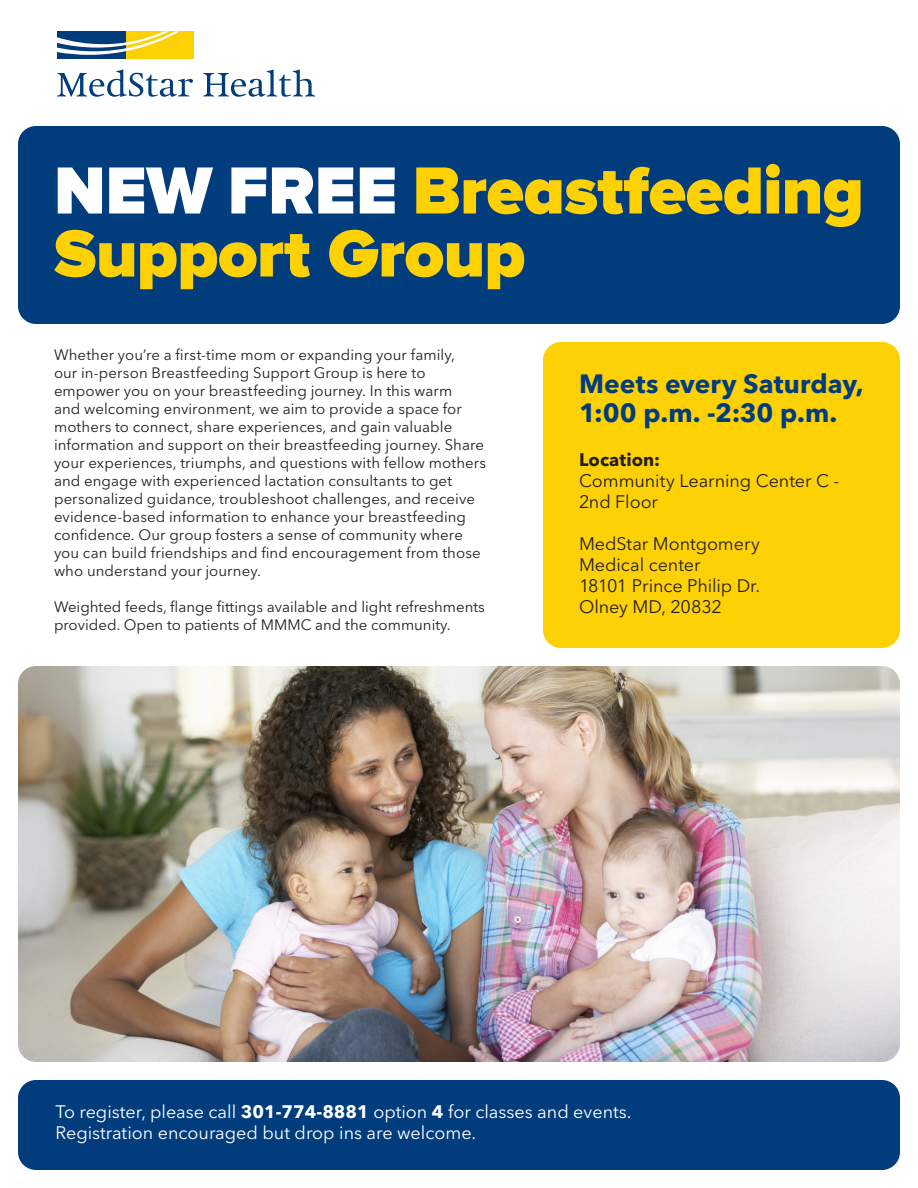
<style>
.page{position:relative;width:918px;height:1188px;background:#fff}
.page>*{position:absolute;margin:0;border:0;box-sizing:border-box;transform-origin:0 0}
.Headlines_30_28{font:900 69px/63px "Proxima Nova A";letter-spacing:-.005em;color:#fed105}
.body_copy_10_12{font:700 26.25px/29.2px "Avenir Next LT Pro";color:#013d7d}
.subhead_15_18{font:18px "Avenir Next LT Pro";color:#fff}
.body_copy_10_12-2{font:18px/21px "Avenir Next LT Pro";letter-spacing:-.005em;color:#231f20}
.body_copy_10_12-3{font:700 18px "Avenir Next LT Pro";letter-spacing:.005em;color:#231f20}
.body_copy_10_12-4{font:15px/18px "Avenir Next LT Pro";letter-spacing:.005em;color:#231f20}
.s1{color:#fff}
.s2{font-weight:700}
</style>
<div class="page">
<div style="left:18px;top:126px;width:882px;height:198px;background:#013d7d;border-radius:18px"></div>
<div style="left:543px;top:342px;width:357px;height:306px;background:#fed105;border-radius:18px"></div>
<div style="left:18px;top:1080px;width:882px;height:90px;background:#013d7d;border-radius:18px"></div>
<img style="left:18px;top:666px;width:882px;height:396px">
<svg style="left:57px;top:69px;width:136px;height:28px"></svg>
<svg style="left:203px;top:69px;width:112px;height:28px"></svg>
<div style="left:126px;top:31px;width:68px;height:28px;background:#fed105"></div>
<div style="left:57px;top:31px;width:69px;height:28px;background:#013d7d"></div>
<svg style="left:57px;top:31px;width:123px;height:24px"></svg>
<p class="Headlines_30_28" style="left:54px;top:157px;width:811px"><span class="s1">NEW FREE</span> Breastfeeding<br>Support Group</p>
<p class="body_copy_10_12-4" style="left:54px;top:346px;width:434px">Whether you’re a first-time mom or expanding your family,<br>our in-person Breastfeeding Support Group is here to empower you on your breastfeeding journey. In this warm<br>and welcoming environment, we aim to provide a space for mothers to connect, share experiences, and gain valuable information and support on their breastfeeding journey. Share your experiences, triumphs, and questions with fellow mothers and engage with experienced lactation consultants to get personalized guidance, troubleshoot challenges, and receive evidence-based information to enhance your breastfeeding confidence. Our group fosters a sense of community where you can build friendships and find encouragement from those who understand your journey.</p>
<p class="body_copy_10_12-4" style="left:54px;top:598px;width:432px">Weighted feeds, flange fittings available and light refreshments provided. Open to patients of MMMC and the community.</p>
<p class="body_copy_10_12" style="left:579px;top:369px;width:286px">Meets every Saturday,<br>1:00 p.m. -2:30 p.m.</p>
<p class="body_copy_10_12-3" style="left:579px;top:448px;width:83px">Location:</p>
<p class="body_copy_10_12-2" style="left:579px;top:470px;width:262px">Community Learning Center C -</p>
<p class="body_copy_10_12-2" style="left:579px;top:491px;width:81px">2nd Floor</p>
<p class="body_copy_10_12-2" style="left:579px;top:533px;width:183px">MedStar Montgomery<br>Medical center</p>
<p class="body_copy_10_12-2" style="left:579px;top:575px;width:183px">18101 Prince Philip Dr.</p>
<p class="body_copy_10_12-2" style="left:579px;top:596px;width:144px">Olney MD, 20832</p>
<p class="subhead_15_18" style="left:56px;top:1101px;width:578px">To register, please call <span class="s2">301-774-8881</span> option <span class="s2">4</span> for classes and events.</p>
<p class="subhead_15_18" style="left:56px;top:1122px;width:422px">Registration encouraged but drop ins are welcome.</p>
</div>
